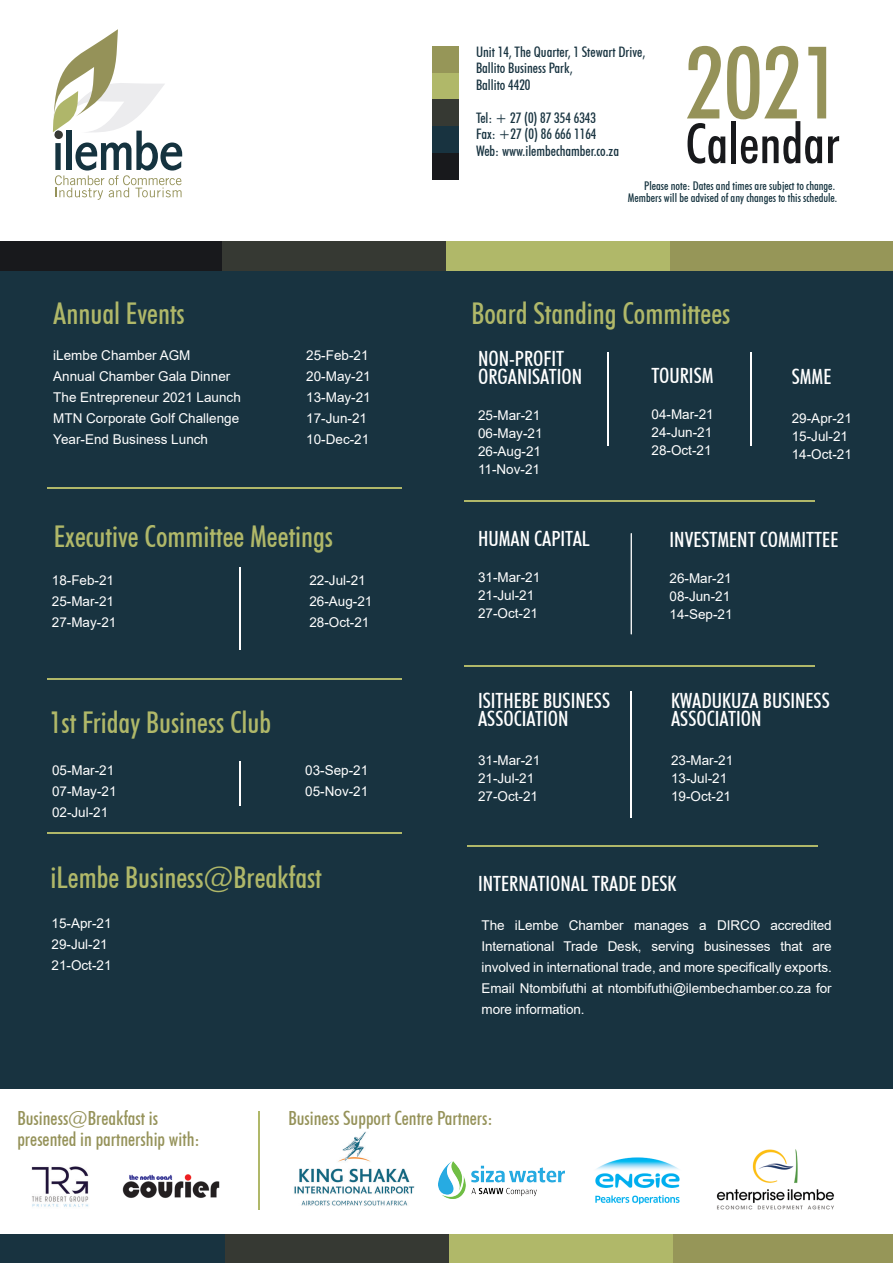
<style>
.page{position:relative;width:893px;height:1263px;background:#fff}
.page>*{position:absolute;margin:0;border:0;box-sizing:border-box;transform-origin:0 0}
.t1{font:500 condensed 100.5px "Futura BT";color:#959259}
.t2{font:500 condensed 55.5px "Futura BT";color:#18191c}
.t3{font:500 condensed 30px "Futura BT";color:#b0b869}
.t4{font:500 condensed 21px/18px "Futura BT";color:#fff}
.t5{font:500 condensed 19.5px/21px "Futura BT";color:#959259}
.t6{font:500 condensed 14.55px/16.5px "Futura BT";color:#183340}
.t7{font:13.5px/21px "Arial";color:#fff}
.t8{font:500 condensed 12px/12px "Futura BT";color:#15333f;text-align:right}
</style>
<div class="page">
<div style="left:0;top:0;width:893px;height:1088px;background:#183340"></div>
<div style="left:0;top:0;width:893px;height:242px;background:#fff"></div>
<div style="left:671px;top:1235px;width:222px;height:28px;background:#969658"></div>
<div style="left:448px;top:1235px;width:224px;height:28px;background:#b0b869"></div>
<div style="left:224px;top:1235px;width:224px;height:28px;background:#363933"></div>
<div style="left:0;top:1235px;width:224px;height:28px;background:#183340"></div>
<div style="left:432px;top:46px;width:26px;height:27px;background:#969658"></div>
<div style="left:432px;top:73px;width:26px;height:26px;background:#b0b869"></div>
<div style="left:432px;top:99px;width:26px;height:27px;background:#363933"></div>
<div style="left:432px;top:126px;width:26px;height:27px;background:#183340"></div>
<div style="left:432px;top:153px;width:26px;height:26px;background:#18191c"></div>
<svg style="left:53px;top:29px;width:129px;height:171px"></svg>
<img style="left:31px;top:1166px;width:58px;height:41px">
<img style="left:122px;top:1174px;width:98px;height:24px">
<img style="left:294px;top:1131px;width:121px;height:75px">
<img style="left:716px;top:1149px;width:119px;height:61px">
<img style="left:595px;top:1157px;width:85px;height:48px">
<img style="left:439px;top:1161px;width:125px;height:38px">
<hr style="left:47px;top:487px;width:355px;height:1px;background:#b0b869">
<hr style="left:464px;top:500px;width:351px;height:1px;background:#b0b869">
<hr style="left:464px;top:666px;width:351px;height:1px;background:#b0b869">
<hr style="left:47px;top:678px;width:355px;height:1px;background:#b0b869">
<hr style="left:607px;top:352px;width:2px;height:94px;background:#fff">
<hr style="left:631px;top:533px;width:1px;height:101px;background:#fff">
<hr style="left:47px;top:832px;width:355px;height:1px;background:#b0b869">
<hr style="left:239px;top:761px;width:2px;height:45px;background:#fff">
<hr style="left:239px;top:567px;width:2px;height:83px;background:#fff">
<div style="left:669px;top:242px;width:224px;height:29px;background:#969658"></div>
<div style="left:446px;top:242px;width:224px;height:29px;background:#b0b869"></div>
<div style="left:222px;top:242px;width:224px;height:29px;background:#363933"></div>
<div style="left:0;top:242px;width:222px;height:29px;background:#18191c"></div>
<hr style="left:467px;top:845px;width:351px;height:1px;background:#b0b869">
<hr style="left:258px;top:1112px;width:1px;height:98px;background:#b0b869">
<hr style="left:631px;top:691px;width:1px;height:126px;background:#fff">
<hr style="left:751px;top:352px;width:1px;height:94px;background:#fff">
<h3 class="t3" style="left:53px;top:295px;width:133px">Annual Events</h3>
<p class="t7" style="left:53px;top:345px;width:189px">iLembe Chamber AGM<br>Annual Chamber Gala Dinner<br>The Entrepreneur 2021 Launch<br>MTN Corporate Golf Challenge<br>Year-End Business Lunch</p>
<p class="t6" style="left:476px;top:43px;width:171px">Unit 14, The Quarter, 1 Stewart Drive,<br>Ballito Business Park,<br>Ballito 4420</p>
<p class="t6" style="left:476px;top:109px;width:145px">Tel: + 27 (0) 87 354 6343<br>Fax: +27 (0) 86 666 1164<br>Web: www.ilembechamber.co.za</p>
<h1 class="t1" style="left:685px;top:22px;width:156px">2021</h1>
<h2 class="t2" style="left:685px;top:110px;width:156px">Calendar</h2>
<p class="t8" style="left:628px;top:179px;width:211px">Please note: Dates and times are subject to change.<br>Members will be advised of any changes to this schedule.</p>
<h3 class="t3" style="left:471px;top:295px;width:260px">Board Standing Committees</h3>
<h3 class="t4" style="left:652px;top:366px;width:63px">TOURISM</h3>
<p class="t7" style="left:652px;top:405px;width:64px;line-height:18px;text-align:justify">04-Mar-21<br>24-Jun-21<br>28-Oct-21</p>
<p class="t7" style="left:306px;top:345px;width:66px">25-Feb-21<br>20-May-21<br>13-May-21<br>17-Jun-21<br>10-Dec-21</p>
<h3 class="t4" style="left:478px;top:350px;width:106px">NON-PROFIT<br>ORGANISATION</h3>
<p class="t7" style="left:478px;top:406px;width:66px;line-height:18px">25-Mar-21<br>06-May-21<br>26-Aug-21<br>11-Nov-21</p>
<h3 class="t4" style="left:792px;top:367px;width:41px">SMME</h3>
<p class="t7" style="left:792px;top:409px;width:62px;line-height:18px">29-Apr-21<br>15-Jul-21<br>14-Oct-21</p>
<h3 class="t3" style="left:54px;top:518px;width:281px">Executive Committee Meetings</h3>
<p class="t7" style="left:52px;top:570px;width:66px">18-Feb-21<br>25-Mar-21<br>27-May-21</p>
<h3 class="t3" style="left:50px;top:704px;width:223px">1st Friday Business Club</h3>
<p class="t7" style="left:52px;top:759px;width:66px">05-Mar-21<br>07-May-21<br>02-Jul-21</p>
<p class="t7" style="left:309px;top:570px;width:65px">22-Jul-21<br>26-Aug-21<br>28-Oct-21</p>
<p class="t7" style="left:305px;top:759px;width:65px">03-Sep-21<br>05-Nov-21</p>
<h3 class="t3" style="left:51px;top:859px;width:273px">iLembe Business@Breakfast</h3>
<h3 class="t4" style="left:478px;top:530px;width:113px">HUMAN CAPITAL</h3>
<p class="t7" style="left:478px;top:568px;width:64px;line-height:18px">31-Mar-21<br>21-Jul-21<br>27-Oct-21</p>
<h3 class="t4" style="left:478px;top:692px;width:134px">ISITHEBE BUSINESS<br>ASSOCIATION</h3>
<p class="t7" style="left:478px;top:751px;width:64px;line-height:18px">31-Mar-21<br>21-Jul-21<br>27-Oct-21</p>
<h3 class="t4" style="left:670px;top:530px;width:170px">INVESTMENT COMMITTEE</h3>
<p class="t7" style="left:670px;top:569px;width:65px;line-height:18px">26-Mar-21<br>08-Jun-21<br>14-Sep-21</p>
<h3 class="t4" style="left:671px;top:691px;width:160px">KWADUKUZA BUSINESS<br>ASSOCIATION</h3>
<p class="t7" style="left:671px;top:751px;width:64px;line-height:18px">23-Mar-21<br>13-Jul-21<br>19-Oct-21</p>
<h3 class="t4" style="left:478px;top:875px;width:200px">INTERNATIONAL TRADE DESK</h3>
<p class="t7" style="left:52px;top:912px;width:62px">15-Apr-21<br>29-Jul-21<br>21-Oct-21</p>
<p class="t7" style="left:482px;top:915px;width:352px;text-align:justify">The iLembe Chamber manages a DIRCO accredited International Trade Desk, serving businesses that are involved in international trade, and more specifically exports.<br>Email Ntombifuthi at ntombifuthi@ilembechamber.co.za for more information.</p>
<h3 class="t5" style="left:17px;top:1107px;width:184px">Business@Breakfast is presented in partnership with:</h3>
<h3 class="t5" style="left:288px;top:1107px;width:206px">Business Support Centre Partners:</h3>
</div>
